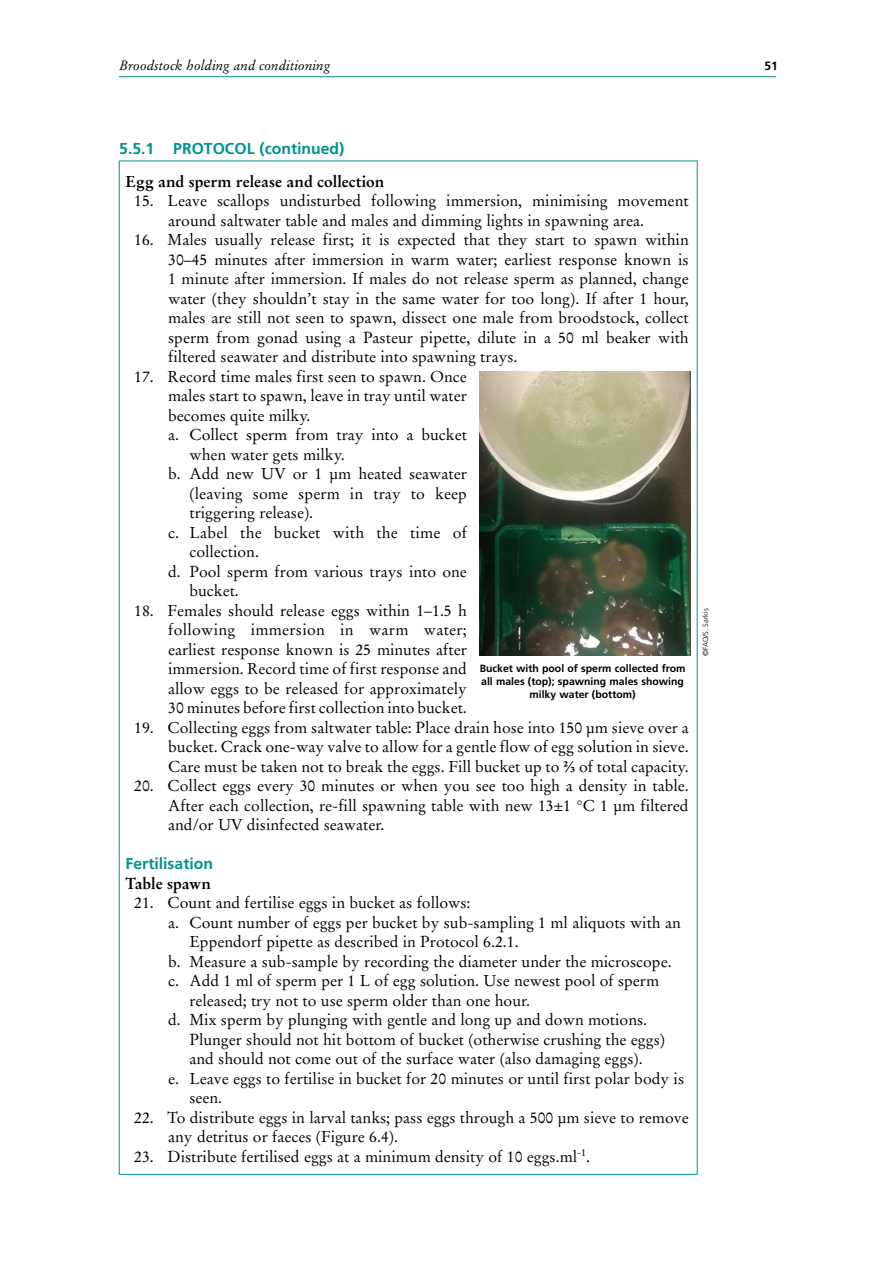
<style>
.page{position:relative;width:893px;height:1263px;background:#fff}
.page>*{position:absolute;margin:0;border:0;box-sizing:border-box;transform-origin:0 0}
.t1{font:15.75px/19.5px "Stempel Garamond LT Std";color:#000;text-align:justify}
.t2{font:700 15.75px "Stempel Garamond LT Std";color:#000}
.t3{font:700 15.75px "Frutiger LT Std";color:#00928f}
.t4{font:italic 13.5px "Stempel Garamond LT Std";color:#000}
.t5{font:700 12px "Frutiger LT Std";color:#000}
.t6{font:700 10.5px/12.6px "Frutiger LT Std";color:#000;text-align:center}
.t7{font:300 7.5px "Frutiger LT Std";color:#000}
.s1{font-family:"Times New Roman";font-weight:700}
</style>
<div class="page">
<hr style="left:119px;top:76px;width:657px;height:1px;background:#00928f">
<hr style="left:119px;top:161px;width:316px;height:1px;background:#00928f">
<hr style="left:119px;top:161px;width:1px;height:1013px;background:#00928f">
<hr style="left:435px;top:161px;width:262px;height:1px;background:#00928f">
<hr style="left:697px;top:161px;width:1px;height:1013px;background:#00928f">
<hr style="left:119px;top:1174px;width:316px;height:1px;background:#00928f">
<hr style="left:435px;top:1174px;width:262px;height:1px;background:#00928f">
<img style="left:480px;top:372px;width:210px;height:283px">
<p class="t4" style="left:119px;top:57px;width:213px">Broodstock holding and conditioning</p>
<p class="t5" style="left:764px;top:59px;width:15px">51</p>
<p class="t3" style="left:119px;top:139px;width:227px">5.5.1 PROTOCOL (continued)</p>
<p class="t2" style="left:126px;top:171px;width:260px">Egg and sperm release and collection</p>
<p class="t1" style="left:168px;top:191px;width:522px;text-indent:-34px">15. Leave scallops undisturbed following immersion, minimising movement around saltwater table and males and dimming lights in spawning area.</p>
<p class="t1" style="left:168px;top:230px;width:522px;text-indent:-34px">16. Males usually release first; it is expected that they start to spawn within 30–45 minutes after immersion in warm water; earliest response known is 1 minute after immersion. If males do not release sperm as planned, change water (they shouldn’t stay in the same water for too long). If after 1 hour, males are still not seen to spawn, dissect one male from broodstock, collect sperm from gonad using a Pasteur pipette, dilute in a 50 ml beaker with filtered seawater and distribute into spawning trays.</p>
<p class="t1" style="left:134px;top:366px;width:334px">17. Record time males first seen to spawn. Once</p>
<p class="t1" style="left:168px;top:386px;width:300px">males start to spawn, leave in tray until water</p>
<p class="t1" style="left:168px;top:405px;width:144px">becomes quite milky.</p>
<p class="t1" style="left:168px;top:425px;width:300px">a. Collect sperm from tray into a bucket</p>
<p class="t1" style="left:189px;top:444px;width:157px">when water gets milky.</p>
<p class="t1" style="left:168px;top:464px;width:300px">b. Add new UV or 1 µm heated seawater</p>
<p class="t1" style="left:189px;top:483px;width:279px">(leaving some sperm in tray to keep</p>
<p class="t1" style="left:189px;top:503px;width:125px">triggering release).</p>
<p class="t1" style="left:168px;top:522px;width:300px">c. Label the bucket with the time of</p>
<p class="t1" style="left:189px;top:542px;width:71px">collection.</p>
<p class="t1" style="left:168px;top:561px;width:300px">d. Pool sperm from various trays into one</p>
<p class="t1" style="left:189px;top:581px;width:51px">bucket.</p>
<p class="t1" style="left:168px;top:600px;width:300px;text-indent:-34px">18. Females should release eggs within 1–1.5 h following immersion in warm water; earliest response known is 25 minutes after immersion. Record time of first response and allow eggs to be released for approximately 30 minutes before first collection into bucket.</p>
<p class="t1" style="left:168px;top:717px;width:522px;text-indent:-34px">19. Collecting eggs from saltwater table: Place drain hose into 150 µm sieve over a bucket. Crack one-way valve to allow for a gentle flow of egg solution in sieve.<br>Care must be taken not to break the eggs. Fill bucket up to <span class="s1">⅔</span> of total capacity.</p>
<p class="t1" style="left:168px;top:776px;width:522px;text-indent:-34px">20. Collect eggs every 30 minutes or when you see too high a density in table.<br>After each collection, re-fill spawning table with new 13±1 °C 1 µm filtered and/or UV disinfected seawater.</p>
<p class="t3" style="left:126px;top:854px;width:89px">Fertilisation</p>
<p class="t2" style="left:126px;top:873px;width:87px">Table spawn</p>
<p class="t1" style="left:134px;top:893px;width:338px">21. Count and fertilise eggs in bucket as follows:</p>
<p class="t1" style="left:168px;top:912px;width:514px">a. Count number of eggs per bucket by sub-sampling 1 ml aliquots with an</p>
<p class="t1" style="left:189px;top:932px;width:331px">Eppendorf pipette as described in Protocol 6.2.1.</p>
<p class="t1" style="left:168px;top:951px;width:505px">b. Measure a sub-sample by recording the diameter under the microscope.</p>
<p class="t1" style="left:168px;top:971px;width:492px">c. Add 1 ml of sperm per 1 L of egg solution. Use newest pool of sperm</p>
<p class="t1" style="left:189px;top:990px;width:342px">released; try not to use sperm older than one hour.</p>
<p class="t1" style="left:168px;top:1010px;width:480px">d. Mix sperm by plunging with gentle and long up and down motions.</p>
<p class="t1" style="left:189px;top:1029px;width:477px">Plunger should not hit bottom of bucket (otherwise crushing the eggs)</p>
<p class="t1" style="left:189px;top:1049px;width:455px">and should not come out of the surface water (also damaging eggs).</p>
<p class="t1" style="left:168px;top:1068px;width:517px">e. Leave eggs to fertilise in bucket for 20 minutes or until first polar body is</p>
<p class="t1" style="left:189px;top:1088px;width:34px">seen.</p>
<p class="t1" style="left:168px;top:1107px;width:522px;text-indent:-34px">22. To distribute eggs in larval tanks; pass eggs through a 500 µm sieve to remove any detritus or faeces (Figure 6.4).</p>
<p class="t1" style="left:134px;top:1146px;width:458px">23. Distribute fertilised eggs at a minimum density of 10 eggs.ml<sup>-1</sup>.</p>
<p class="t6" style="left:480px;top:662px;width:207px">Bucket with pool of sperm collected from all males (top); spawning males showing milky water (bottom)</p>
<p class="t7" style="left:701px;top:656px;width:49px;rotate:-90deg">©FAO/S. Sarkis</p>
</div>
